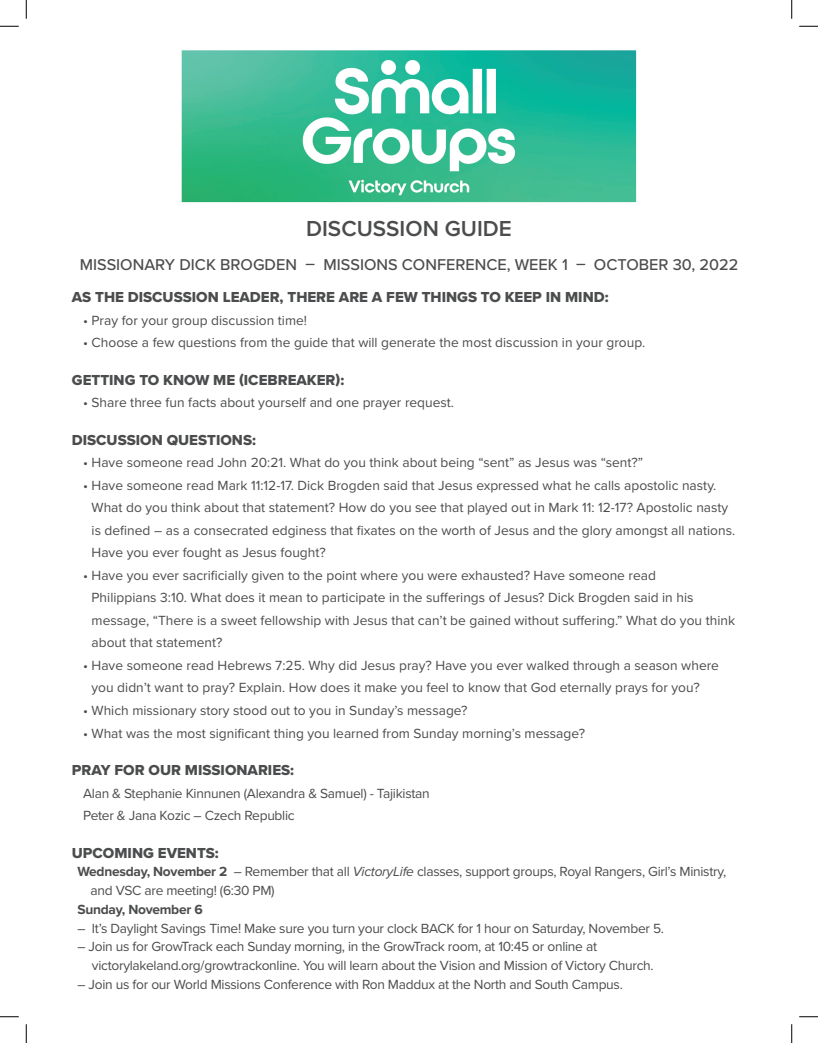
<style>
.page{position:relative;width:818px;height:1043px;background:#fff}
.page>*{position:absolute;margin:0;border:0;box-sizing:border-box;transform-origin:0 0}
.t1{font:600 22.5px "Proxima Nova";color:#4b4c4d}
.t2{font:500 16.25px "Proxima Nova";color:#4b4c4d}
.t3{font:15px "Proxima Nova Extrabld";color:#4b4c4d}
.t4{font:13.75px/22.5px "Proxima Nova";color:#4b4c4d}
.t5{font:13.75px/18.8px "Proxima Nova";letter-spacing:-.02em;color:#4b4c4d}
.t6{font:700 13.75px "Proxima Nova";letter-spacing:-.02em;color:#4b4c4d}
.s1{font-weight:700}
.s2{font-style:italic}
</style>
<div class="page">
<img style="left:181px;top:50px;width:456px;height:153px">
<svg style="left:0;top:25px;width:19px;height:2px"></svg>
<svg style="left:799px;top:25px;width:19px;height:2px"></svg>
<svg style="left:0;top:1016px;width:19px;height:1px"></svg>
<svg style="left:799px;top:1016px;width:19px;height:1px"></svg>
<svg style="left:25px;top:0;width:2px;height:19px"></svg>
<svg style="left:25px;top:1024px;width:2px;height:18px"></svg>
<svg style="left:791px;top:0;width:1px;height:19px"></svg>
<svg style="left:791px;top:1024px;width:1px;height:18px"></svg>
<p class="t1" style="left:306px;top:212px;width:207px">DISCUSSION GUIDE</p>
<p class="t2" style="left:80px;top:252px;width:660px">MISSIONARY DICK BROGDEN – MISSIONS CONFERENCE, WEEK 1 – OCTOBER 30, 2022</p>
<p class="t3" style="left:72px;top:286px;width:538px">AS THE DISCUSSION LEADER, THERE ARE A FEW THINGS TO KEEP IN MIND:</p>
<p class="t4" style="left:83px;top:308px;width:225px">• Pray for your group discussion time!</p>
<p class="t4" style="left:83px;top:331px;width:563px">• Choose a few questions from the guide that will generate the most discussion in your group.</p>
<p class="t3" style="left:72px;top:368px;width:274px">GETTING TO KNOW ME (ICEBREAKER):</p>
<p class="t4" style="left:83px;top:391px;width:372px">• Share three fun facts about yourself and one prayer request.</p>
<p class="t3" style="left:72px;top:428px;width:186px">DISCUSSION QUESTIONS:</p>
<p class="t4" style="left:83px;top:451px;width:561px">• Have someone read John 20:21. What do you think about being “sent” as Jesus was “sent?”</p>
<p class="t4" style="left:92px;top:473px;width:645px;text-indent:-8px">• Have someone read Mark 11:12-17. Dick Brogden said that Jesus expressed what he calls apostolic nasty.<br>What do you think about that statement? How do you see that played out in Mark 11: 12-17? Apostolic nasty is defined – as a consecrated edginess that fixates on the worth of Jesus and the glory amongst all nations.<br>Have you ever fought as Jesus fought?</p>
<p class="t4" style="left:92px;top:563px;width:645px;text-indent:-8px">• Have you ever sacrificially given to the point where you were exhausted? Have someone read<br>Philippians 3:10. What does it mean to participate in the sufferings of Jesus? Dick Brogden said in his message, “There is a sweet fellowship with Jesus that can’t be gained without suffering.” What do you think about that statement?</p>
<p class="t4" style="left:92px;top:653px;width:629px;text-indent:-8px">• Have someone read Hebrews 7:25. Why did Jesus pray? Have you ever walked through a season where you didn’t want to pray? Explain. How does it make you feel to know that God eternally prays for you?</p>
<p class="t4" style="left:83px;top:698px;width:386px">• Which missionary story stood out to you in Sunday’s message?</p>
<p class="t4" style="left:83px;top:721px;width:503px">• What was the most significant thing you learned from Sunday morning’s message?</p>
<p class="t3" style="left:72px;top:758px;width:224px">PRAY FOR OUR MISSIONARIES:</p>
<p class="t5" style="left:83px;top:783px;width:348px">Alan &amp; Stephanie Kinnunen (Alexandra &amp; Samuel) - Tajikistan</p>
<p class="t5" style="left:83px;top:805px;width:213px">Peter &amp; Jana Kozic – Czech Republic</p>
<p class="t3" style="left:72px;top:841px;width:148px">UPCOMING EVENTS:</p>
<p class="t5" style="left:77px;top:861px;width:650px"><span class="s1">Wednesday, November 2</span> – Remember that all <span class="s2">VictoryLife</span> classes, support groups, Royal Rangers, Girl’s Ministry,</p>
<p class="t5" style="left:91px;top:880px;width:185px">and VSC are meeting! (6:30 PM)</p>
<p class="t6" style="left:77px;top:899px;width:127px">Sunday, November 6</p>
<p class="t5" style="left:77px;top:918px;width:588px">– It’s Daylight Savings Time! Make sure you turn your clock BACK for 1 hour on Saturday, November 5.</p>
<p class="t5" style="left:92px;top:936px;width:563px;text-indent:-14px">– Join us for GrowTrack each Sunday morning, in the GrowTrack room, at 10:45 or online at victorylakeland.org/growtrackonline. You will learn about the Vision and Mission of Victory Church.</p>
<p class="t5" style="left:77px;top:974px;width:547px">– Join us for our World Missions Conference with Ron Maddux at the North and South Campus.</p>
</div>
